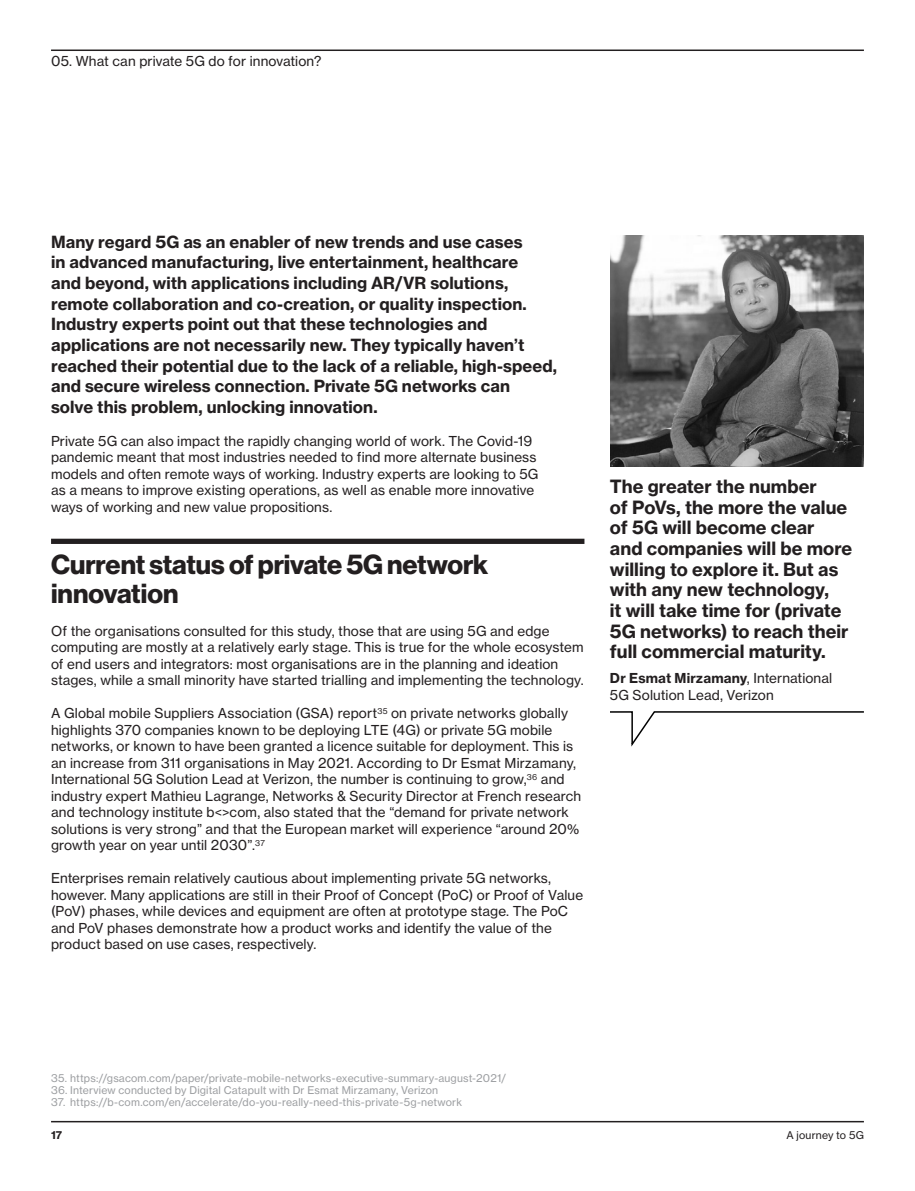
<style>
.page{position:relative;width:915px;height:1191px;background:#fff}
.page>*{position:absolute;margin:0;border:0;box-sizing:border-box;transform-origin:0 0}
._18pt_Heading{font:700 27px/28.8px "Verizon NHGDS";letter-spacing:-.005em;color:#231f20}
._11pt_Body_text{font:700 18px/20.7px "Verizon NHGTX";color:#231f20}
._9pt_Body_text_regul{font:700 16.5px/20.7px "Verizon NHGTX";letter-spacing:.005em;color:#231f20}
._9pt_Body_text_regul-2{font:13.5px/16.5px "Verizon NHGTX";letter-spacing:.01em;color:#231f20}
._11pt_Body_text-2{font:13.5px/16.5px "Verizon NHGTX";letter-spacing:.01em;color:#231f20}
._7pt_Footer_text{font:10.5px "Verizon NHGTX";letter-spacing:.02em;color:#9d9fa2}
.t1{font:10.5px "Verizon NHGTX";letter-spacing:.015em;color:#231f20}
.t2{font:700 10.5px "Verizon NHGTX";color:#231f20}
.s1{font-weight:700}
</style>
<div class="page">
<div style="left:51px;top:538px;width:533px;height:6px;background:#231f20"></div>
<img style="left:610px;top:235px;width:253px;height:231px">
<svg style="left:610px;top:711px;width:254px;height:36px"></svg>
<hr style="left:51px;top:1121px;width:812px;height:1px;background:#231f20">
<hr style="left:51px;top:50px;width:812px;height:1px;background:#231f20">
<p class="_9pt_Body_text_regul-2" style="left:51px;top:53px;width:272px">05. What can private 5G do for innovation?</p>
<p class="_9pt_Body_text_regul" style="left:51px;top:231px;width:507px">Many regard 5G as an enabler of new trends and use cases<br>in advanced manufacturing, live entertainment, healthcare<br>and beyond, with applications including AR/VR solutions, remote collaboration and co-creation, or quality inspection.<br>Industry experts point out that these technologies and applications are not necessarily new. They typically haven’t reached their potential due to the lack of a reliable, high-speed, and secure wireless connection. Private 5G networks can<br>solve this problem, unlocking innovation.</p>
<p class="_9pt_Body_text_regul-2" style="left:51px;top:432px;width:488px">Private 5G can also impact the rapidly changing world of work. The Covid-19 pandemic meant that most industries needed to find more alternate business models and often remote ways of working. Industry experts are looking to 5G as a means to improve existing operations, as well as enable more innovative ways of working and new value propositions.</p>
<p class="_18pt_Heading" style="left:51px;top:549px;width:438px">Current status of private 5G network innovation</p>
<p class="_9pt_Body_text_regul-2" style="left:51px;top:622px;width:534px">Of the organisations consulted for this study, those that are using 5G and edge computing are mostly at a relatively early stage. This is true for the whole ecosystem of end users and integrators: most organisations are in the planning and ideation stages, while a small minority have started trialling and implementing the technology.</p>
<p class="_9pt_Body_text_regul-2" style="left:51px;top:704px;width:531px">A Global mobile Suppliers Association (GSA) report<sup>35</sup> on private networks globally highlights 370 companies known to be deploying LTE (4G) or private 5G mobile networks, or known to have been granted a licence suitable for deployment. This is an increase from 311 organisations in May 2021. According to Dr Esmat Mirzamany, International 5G Solution Lead at Verizon, the number is continuing to grow,<sup>36</sup> and industry expert Mathieu Lagrange, Networks &amp; Security Director at French research and technology institute b&lt;&gt;com, also stated that the “demand for private network solutions is very strong” and that the European market will experience “around 20% growth year on year until 2030”.<sup>37</sup></p>
<p class="_9pt_Body_text_regul-2" style="left:51px;top:869px;width:533px">Enterprises remain relatively cautious about implementing private 5G networks, however. Many applications are still in their Proof of Concept (PoC) or Proof of Value (PoV) phases, while devices and equipment are often at prototype stage. The PoC and PoV phases demonstrate how a product works and identify the value of the product based on use cases, respectively.</p>
<p class="_11pt_Body_text" style="left:609px;top:476px;width:244px">The greater the number<br>of PoVs, the more the value of 5G will become clear<br>and companies will be more willing to explore it. But as with any new technology,<br>it will take time for (private<br>5G networks) to reach their full commercial maturity.</p>
<p class="_11pt_Body_text-2" style="left:609px;top:669px;width:224px"><span class="s1">Dr Esmat Mirzamany</span>, International<br>5G Solution Lead, Verizon</p>
<p class="_7pt_Footer_text" style="left:51px;top:1071px;width:456px">35. https://gsacom.com/paper/private-mobile-networks-executive-summary-august-2021/</p>
<p class="_7pt_Footer_text" style="left:51px;top:1083px;width:388px">36. Interview conducted by Digital Catapult with Dr Esmat Mirzamany, Verizon</p>
<p class="_7pt_Footer_text" style="left:51px;top:1095px;width:412px">37. https://b-com.com/en/accelerate/do-you-really-need-this-private-5g-network</p>
<p class="t2" style="left:51px;top:1128px;width:13px">17</p>
<p class="t1" style="left:786px;top:1128px;width:79px">A journey to 5G</p>
</div>
